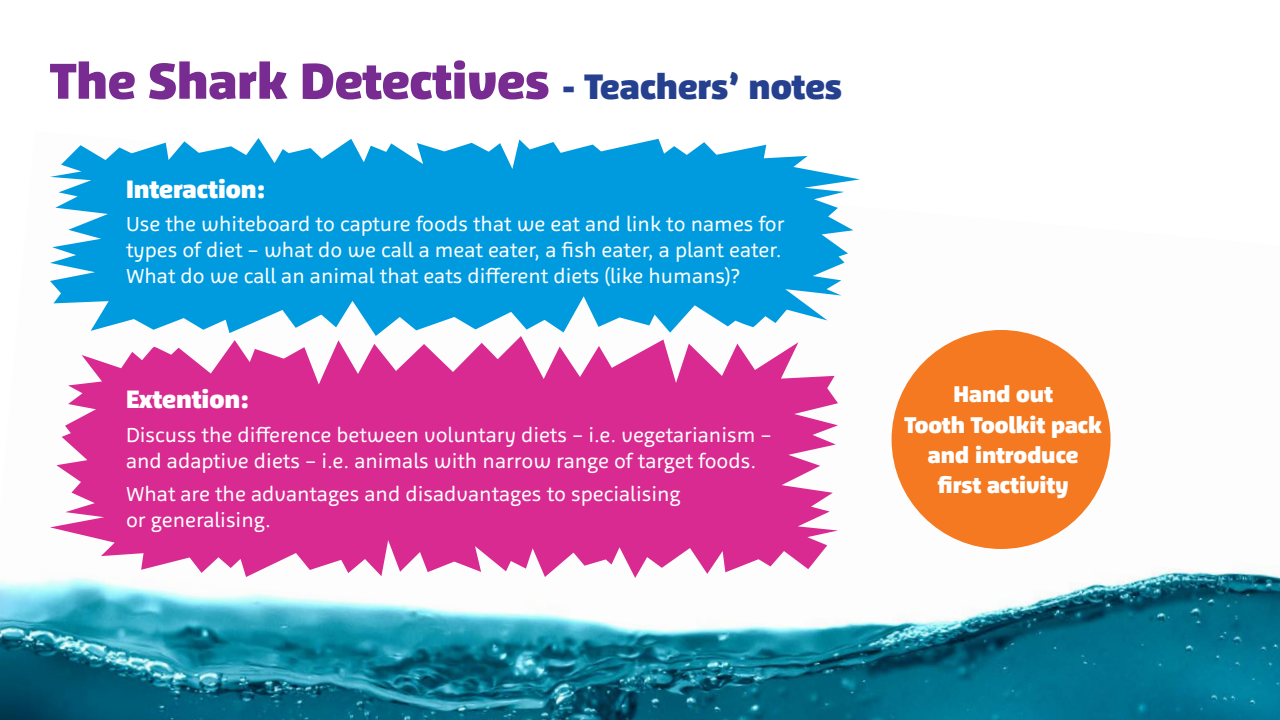
<style>
.page{position:relative;width:1280px;height:720px;background:#fff}
.page>*{position:absolute;margin:0;border:0;box-sizing:border-box;transform-origin:0 0}
.t1{font:900 51.3px "Agile";color:#782b90}
.t2{font:900 25.6px "Agile";color:#fff}
.t3{font:900 23.2px/30.1px "Agile";color:#fff;text-align:center}
.t4{font:20.5px/25.6px "Agile";color:#fff}
.s1{font-size:36px;color:#25408f}
</style>
<div class="page">
<img style="left:0;top:330px;width:1280px;height:390px">
<div style="left:892px;top:330px;width:219px;height:219px;background:#f47920;border-radius:50%"></div>
<svg style="left:50px;top:138px;width:810px;height:198px;fill:#009bdf"></svg>
<svg style="left:50px;top:336px;width:788px;height:242px;fill:#d82a91"></svg>
<h1 class="t1" style="left:50px;top:50px;width:793px">The Shark Detectives <span class="s1">- Teachers’ notes</span></h1>
<p class="t2" style="left:126px;top:173px;width:141px">Interaction:</p>
<p class="t4" style="left:126px;top:211px;width:660px">Use the whiteboard to capture foods that we eat and link to names for types of diet – what do we call a meat eater, a fish eater, a plant eater.<br>What do we call an animal that eats different diets (like humans)?</p>
<p class="t2" style="left:126px;top:384px;width:125px">Extention:</p>
<p class="t4" style="left:126px;top:422px;width:647px">Discuss the difference between voluntary diets – i.e. vegetarianism – and adaptive diets – i.e. animals with narrow range of target foods.</p>
<p class="t4" style="left:126px;top:481px;width:556px">What are the advantages and disadvantages to specialising or generalising.</p>
<p class="t3" style="left:905px;top:379px;width:199px">Hand out<br>Tooth Toolkit pack and introduce first activity</p>
</div>
